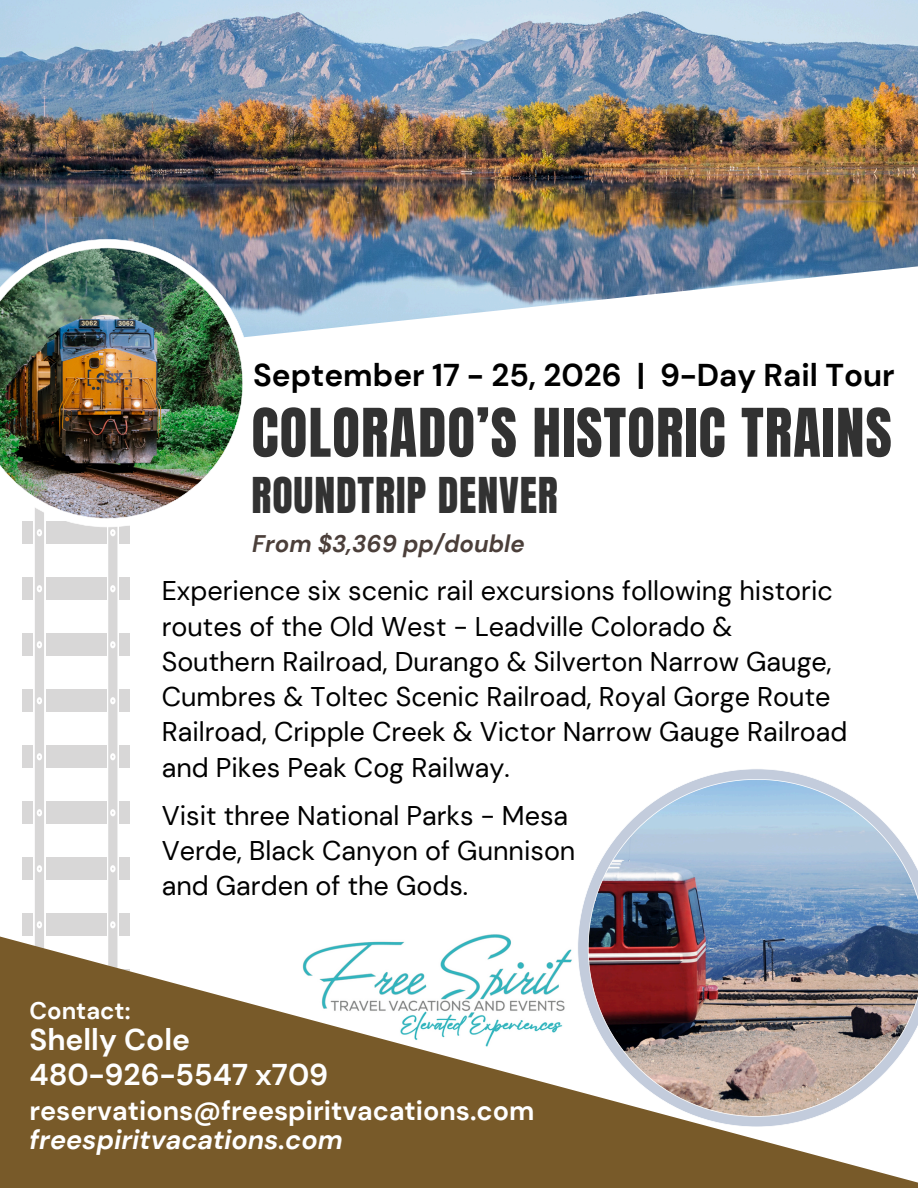
<style>
.page{position:relative;width:918px;height:1188px;background:#fff}
.page>*{position:absolute;margin:0;border:0;box-sizing:border-box;transform-origin:0 0}
.t1{font:57px "Anton";letter-spacing:.02em;color:#323232}
.t2{font:42px "Anton";letter-spacing:.02em;color:#323232}
.t3{font:700 31.5px "DM Sans";color:#000}
.t4{font:700 30px/34.8px "DM Sans";color:#fefefe}
.t5{font:27px/35.2px "DM Sans";color:#000}
.t6{font:700 27px "DM Sans";color:#fff}
.t7{font:italic 700 27px "DM Sans";color:#fff}
.t8{font:italic 700 24px "DM Sans";color:#4b3f3a}
.t9{font:700 24px "DM Sans";color:#fefefe}
</style>
<div class="page">
<div style="left:119px;top:521px;width:11px;height:23px;background:#d8d7d7"></div>
<div style="left:119px;top:577px;width:11px;height:23px;background:#d8d7d7"></div>
<div style="left:119px;top:634px;width:11px;height:22px;background:#d8d7d7"></div>
<div style="left:119px;top:690px;width:11px;height:22px;background:#d8d7d7"></div>
<div style="left:119px;top:746px;width:11px;height:22px;background:#d8d7d7"></div>
<div style="left:119px;top:802px;width:11px;height:22px;background:#d8d7d7"></div>
<div style="left:119px;top:858px;width:11px;height:22px;background:#d8d7d7"></div>
<div style="left:119px;top:914px;width:11px;height:22px;background:#d8d7d7"></div>
<svg style="left:108px;top:532px;width:9px;height:385px;background:#dadada"></svg>
<div style="left:22px;top:521px;width:11px;height:23px;background:#d8d7d7"></div>
<div style="left:22px;top:577px;width:11px;height:23px;background:#d8d7d7"></div>
<div style="left:22px;top:634px;width:11px;height:22px;background:#d8d7d7"></div>
<div style="left:22px;top:690px;width:11px;height:22px;background:#d8d7d7"></div>
<div style="left:22px;top:746px;width:11px;height:22px;background:#d8d7d7"></div>
<div style="left:22px;top:802px;width:11px;height:22px;background:#d8d7d7"></div>
<div style="left:22px;top:858px;width:11px;height:22px;background:#d8d7d7"></div>
<div style="left:22px;top:914px;width:11px;height:22px;background:#d8d7d7"></div>
<div style="left:35px;top:532px;width:9px;height:385px;background:#d8d7d7"></div>
<div style="left:46px;top:858px;width:60px;height:22px;background:#d8d7d7"></div>
<div style="left:46px;top:914px;width:60px;height:22px;background:#d8d7d7"></div>
<div style="left:46px;top:521px;width:60px;height:23px;background:#d8d7d7"></div>
<div style="left:46px;top:577px;width:60px;height:23px;background:#d8d7d7"></div>
<div style="left:46px;top:634px;width:60px;height:22px;background:#d8d7d7"></div>
<div style="left:46px;top:690px;width:60px;height:22px;background:#d8d7d7"></div>
<div style="left:46px;top:746px;width:60px;height:22px;background:#d8d7d7"></div>
<div style="left:46px;top:802px;width:60px;height:22px;background:#d8d7d7"></div>
<img style="left:0;top:0;width:918px;height:257px">
<svg style="left:35px;top:257px;width:883px;height:275px"></svg>
<img style="left:0;top:239px;width:252px;height:288px">
<svg style="left:0;top:917px;width:918px;height:271px;fill:#785a29"></svg>
<img style="left:577px;top:769px;width:341px;height:358px">
<h2 class="t3" style="left:253px;top:355px;width:643px">September 17 - 25, 2026 | 9-Day Rail Tour</h2>
<h3 class="t1" style="left:252px;top:392px;width:642px">COLORADO’S HISTORIC TRAINS</h3>
<h1 class="t2" style="left:252px;top:465px;width:308px">ROUNDTRIP DENVER</h1>
<p class="t8" style="left:252px;top:528px;width:274px">From $3,369 pp/double</p>
<p class="t5" style="left:162px;top:573px;width:687px">Experience six scenic rail excursions following historic routes of the Old West - Leadville Colorado &amp; Southern Railroad, Durango &amp; Silverton Narrow Gauge, Cumbres &amp; Toltec Scenic Railroad, Royal Gorge Route Railroad, Cripple Creek &amp; Victor Narrow Gauge Railroad and Pikes Peak Cog Railway.</p>
<p class="t5" style="left:162px;top:798px;width:415px">Visit three National Parks - Mesa<br>Verde, Black Canyon of Gunnison and Garden of the Gods.</p>
<h3 class="t9" style="left:29px;top:995px;width:103px">Contact:</h3>
<h3 class="t4" style="left:29px;top:1023px;width:300px">Shelly Cole<br>480-926-5547 x709</h3>
<h5 class="t6" style="left:29px;top:1093px;width:506px">reservations@freespiritvacations.com</h5>
<p class="t7" style="left:29px;top:1122px;width:315px">freespiritvacations.com</p>
</div>
